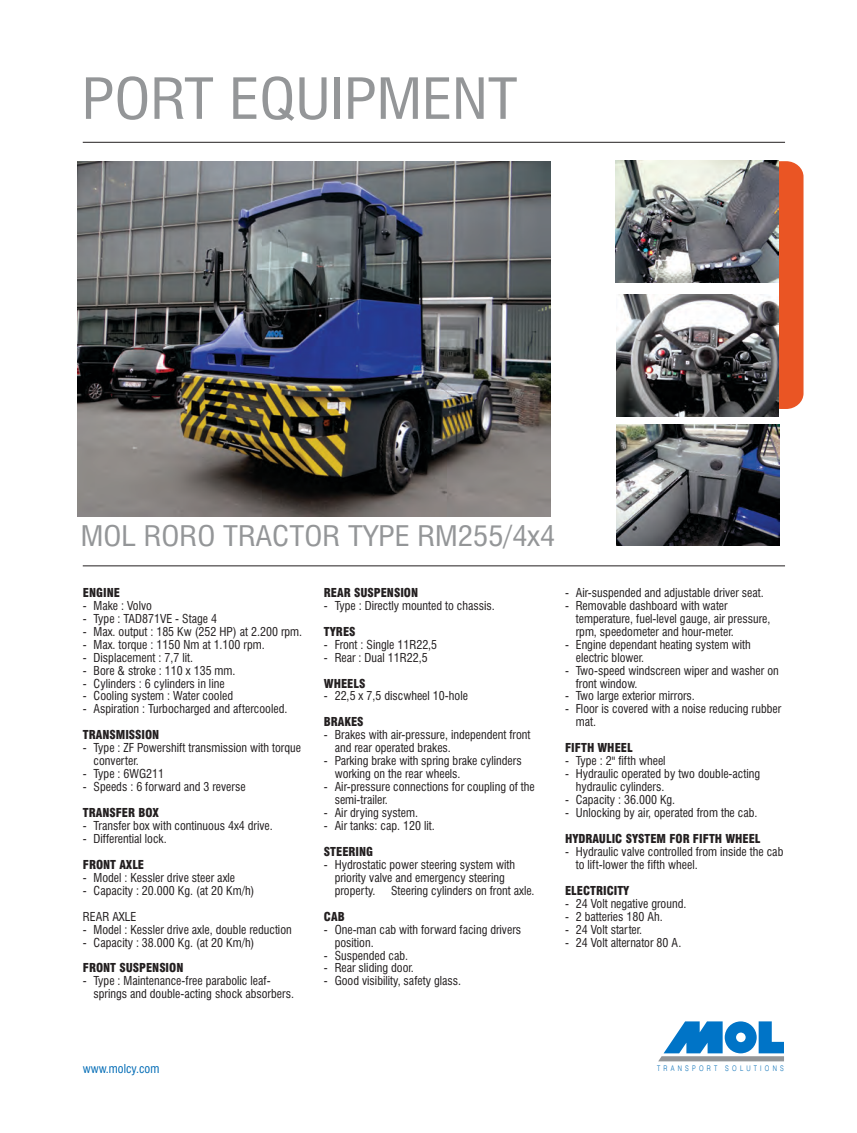
<style>
.page{position:relative;width:857px;height:1133px;background:#fff}
.page>*{position:absolute;margin:0;border:0;box-sizing:border-box;transform-origin:0 0}
.t1{font:condensed 55.2px "Swiss 721 BT";color:#949698;scale:1.11 1}
.t2{font:condensed 27.6px "Swiss 721 BT";color:#949698;scale:1.11 1}
.t3{font:condensed 12px/12.9px "Swiss 721 BT";color:#231f20}
.t4{font:900 condensed 12px "Swiss 721 BT";color:#231f20}
.t5{font:condensed 12px "Swiss 721 BT";color:#006bb5}
.t6{font:300 7.65px "Swiss 721 BT";color:#006bb5;scale:.79 1}
</style>
<div class="page">
<svg style="left:658px;top:1021px;width:125px;height:40px"></svg>
<hr style="left:83px;top:142px;width:701px;height:1px;background:#231f20">
<hr style="left:83px;top:565px;width:701px;height:1px;background:#231f20">
<div style="left:778px;top:161px;width:25px;height:248px;background:#ea5524"></div>
<img style="left:77px;top:162px;width:473px;height:354px">
<img style="left:615px;top:160px;width:163px;height:122px">
<img style="left:616px;top:295px;width:162px;height:121px">
<img style="left:616px;top:424px;width:162px;height:122px">
<h1 class="t1" style="left:82px;top:77px;width:394px">PORT EQUIPMENT</h1>
<h2 class="t2" style="left:81px;top:525px;width:429px">MOL RORO TRACTOR TYPE RM255/4x4</h2>
<p class="t4" style="left:83px;top:588px;width:39px">ENGINE</p>
<p class="t3" style="left:83px;top:600px;width:71px">- Make : Volvo</p>
<p class="t3" style="left:83px;top:613px;width:136px">- Type : TAD871VE - Stage 4</p>
<p class="t3" style="left:83px;top:626px;width:221px">- Max. output : 185 Kw (252 HP) at 2.200 rpm.</p>
<p class="t3" style="left:83px;top:639px;width:183px">- Max. torque : 1150 Nm at 1.100 rpm.</p>
<p class="t3" style="left:83px;top:652px;width:112px">- Displacement : 7,7 lit.</p>
<p class="t3" style="left:83px;top:665px;width:154px">- Bore &amp; stroke : 110 x 135 mm.</p>
<p class="t3" style="left:83px;top:678px;width:143px">- Cylinders : 6 cylinders in line</p>
<p class="t3" style="left:83px;top:691px;width:152px">- Cooling system : Water cooled</p>
<p class="t3" style="left:83px;top:704px;width:206px">- Aspiration : Turbocharged and aftercooled.</p>
<p class="t4" style="left:83px;top:730px;width:78px">TRANSMISSION</p>
<p class="t3" style="left:93px;top:742px;width:209px;text-indent:-11px">- Type : ZF Powershift transmission with torque converter.</p>
<p class="t3" style="left:83px;top:768px;width:83px">- Type : 6WG211</p>
<p class="t3" style="left:83px;top:781px;width:164px">- Speeds : 6 forward and 3 reverse</p>
<p class="t4" style="left:83px;top:808px;width:77px">TRANSFER BOX</p>
<p class="t3" style="left:83px;top:820px;width:191px">- Transfer box with continuous 4x4 drive.</p>
<p class="t3" style="left:83px;top:833px;width:85px">- Differential lock.</p>
<p class="t4" style="left:83px;top:859px;width:63px">FRONT AXLE</p>
<p class="t3" style="left:83px;top:872px;width:154px">- Model : Kessler drive steer axle</p>
<p class="t3" style="left:83px;top:878px;width:173px;line-height:26px">- Capacity : 20.000 Kg. (at 20 Km/h)<br>REAR AXLE</p>
<p class="t3" style="left:83px;top:924px;width:210px">- Model : Kessler drive axle, double reduction</p>
<p class="t3" style="left:83px;top:937px;width:173px">- Capacity : 38.000 Kg. (at 20 Km/h)</p>
<p class="t4" style="left:83px;top:963px;width:102px">FRONT SUSPENSION</p>
<p class="t3" style="left:93px;top:975px;width:202px;text-indent:-11px">- Type : Maintenance-free parabolic leaf&shy;springs and double-acting shock absorbers.</p>
<p class="t4" style="left:324px;top:588px;width:96px">REAR SUSPENSION</p>
<p class="t3" style="left:324px;top:600px;width:172px">- Type : Directly mounted to chassis.</p>
<p class="t4" style="left:324px;top:626px;width:33px">TYRES</p>
<p class="t3" style="left:324px;top:639px;width:115px">- Front : Single 11R22,5</p>
<p class="t3" style="left:324px;top:652px;width:105px">- Rear : Dual 11R22,5</p>
<p class="t4" style="left:324px;top:678px;width:43px">WHEELS</p>
<p class="t3" style="left:324px;top:691px;width:145px">- 22,5 x 7,5 discwheel 10-hole</p>
<p class="t4" style="left:324px;top:717px;width:41px">BRAKES</p>
<p class="t3" style="left:334px;top:729px;width:197px;text-indent:-11px">- Brakes with air-pressure, independent front and rear operated brakes.</p>
<p class="t3" style="left:334px;top:755px;width:188px;text-indent:-11px">- Parking brake with spring brake cylinders working on the rear wheels.</p>
<p class="t3" style="left:334px;top:781px;width:201px;text-indent:-11px">- Air-pressure connections for coupling of the semi-trailer.</p>
<p class="t3" style="left:324px;top:807px;width:96px">- Air drying system.</p>
<p class="t3" style="left:324px;top:820px;width:112px">- Air tanks: cap. 120 lit.</p>
<p class="t4" style="left:324px;top:846px;width:51px">STEERING</p>
<p class="t3" style="left:334px;top:859px;width:182px;text-indent:-11px">- Hydrostatic power steering system with priority valve and emergency steering property.</p>
<p class="t3" style="left:391px;top:885px;width:145px">Steering cylinders on front axle.</p>
<p class="t4" style="left:324px;top:911px;width:22px">CAB</p>
<p class="t3" style="left:334px;top:924px;width:188px;text-indent:-11px">- One-man cab with forward facing drivers position.</p>
<p class="t3" style="left:324px;top:950px;width:86px">- Suspended cab.</p>
<p class="t3" style="left:324px;top:962px;width:91px">- Rear sliding door.</p>
<p class="t3" style="left:324px;top:975px;width:139px">- Good visibility, safety glass.</p>
<p class="t3" style="left:564px;top:587px;width:200px">- Air-suspended and adjustable driver seat.</p>
<p class="t3" style="left:575px;top:600px;width:196px;text-indent:-11px">- Removable dashboard with water temperature, fuel-level gauge, air pressure, rpm, speedometer and hour-meter.</p>
<p class="t3" style="left:575px;top:639px;width:176px;text-indent:-11px">- Engine dependant heating system with electric blower.</p>
<p class="t3" style="left:575px;top:665px;width:204px;text-indent:-11px">- Two-speed windscreen wiper and washer on front window.</p>
<p class="t3" style="left:564px;top:691px;width:131px">- Two large exterior mirrors.</p>
<p class="t3" style="left:575px;top:704px;width:207px;text-indent:-11px">- Floor is covered with a noise reducing rubber mat.</p>
<p class="t4" style="left:564px;top:743px;width:69px">FIFTH WHEEL</p>
<p class="t3" style="left:564px;top:755px;width:102px">- Type : 2" fifth wheel</p>
<p class="t3" style="left:575px;top:768px;width:186px;text-indent:-11px">- Hydraulic operated by two double-acting hydraulic cylinders.</p>
<p class="t3" style="left:564px;top:794px;width:112px">- Capacity : 36.000 Kg.</p>
<p class="t3" style="left:564px;top:807px;width:194px">- Unlocking by air, operated from the cab.</p>
<p class="t4" style="left:564px;top:833px;width:197px">HYDRAULIC SYSTEM FOR FIFTH WHEEL</p>
<p class="t3" style="left:575px;top:846px;width:209px;text-indent:-11px">- Hydraulic valve controlled from inside the cab to lift-lower the fifth wheel.</p>
<p class="t4" style="left:564px;top:885px;width:66px">ELECTRICITY</p>
<p class="t3" style="left:564px;top:898px;width:123px">- 24 Volt negative ground.</p>
<p class="t3" style="left:564px;top:911px;width:99px">- 2 batteries 180 Ah.</p>
<p class="t3" style="left:564px;top:924px;width:79px">- 24 Volt starter.</p>
<p class="t3" style="left:564px;top:937px;width:118px">- 24 Volt alternator 80 A.</p>
<p class="t5" style="left:83px;top:1063px;width:78px">www.molcy.com</p>
<p class="t6" style="left:656px;top:1065px;width:162px">T R A N S P O R T S O L U T I O N S</p>
</div>
